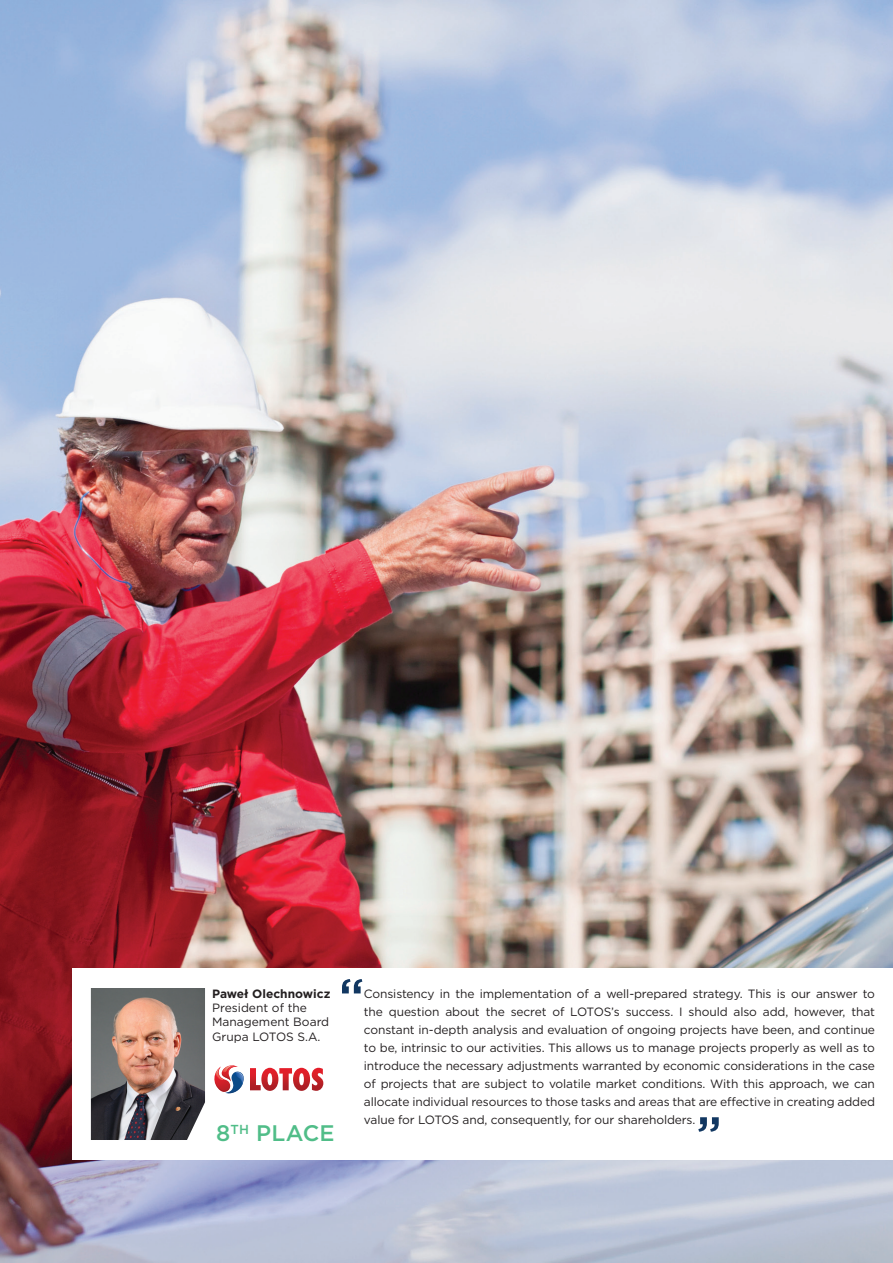
<style>
.page{position:relative;width:893px;height:1263px;background:#fff}
.page>*{position:absolute;margin:0;border:0;box-sizing:border-box;transform-origin:0 0}
.t1{font:500 51px "Gotham";color:#113761}
.t2{font:500 22.5px "Gotham";letter-spacing:.01em;color:#50bd88}
.t3{font:12px/18px "Gotham";letter-spacing:-.01em;color:#231f20}
.t4{font:700 12px "Gotham";color:#231f20}
</style>
<div class="page">
<img style="left:0;top:0;width:893px;height:1263px">
<div style="left:72px;top:968px;width:821px;height:191px;background:#fff"></div>
<img style="left:91px;top:988px;width:114px;height:152px">
<svg style="left:698px;top:1117px;width:21px;height:15px"></svg>
<svg style="left:214px;top:1065px;width:30px;height:29px"></svg>
<svg style="left:250px;top:1068px;width:73px;height:23px"></svg>
<p class="t4" style="left:212px;top:985px;width:120px">Paweł Olechnowicz</p>
<p class="t3" style="left:212px;top:1000px;width:119px;line-height:14.4px">President of the<br>Management Board<br>Grupa LOTOS S.A.</p>
<h2 class="t2" style="left:216px;top:1118px;width:120px">8<sup>TH</sup> PLACE</h2>
<h1 class="t1" style="left:339px;top:963px;width:27px">“</h1>
<p class="t3" style="left:364px;top:984px;width:513px;text-align:justify">Consistency in the implementation of a well-prepared strategy. This is our answer to the question about the secret of LOTOS’s success. I should also add, however, that constant in-depth analysis and evaluation of ongoing projects have been, and continue to be, intrinsic to our activities. This allows us to manage projects properly as well as to introduce the necessary adjustments warranted by economic considerations in the case of projects that are subject to volatile market conditions. With this approach, we can allocate individual resources to those tasks and areas that are effective in creating added value for LOTOS and, consequently, for our shareholders.</p>
</div>
